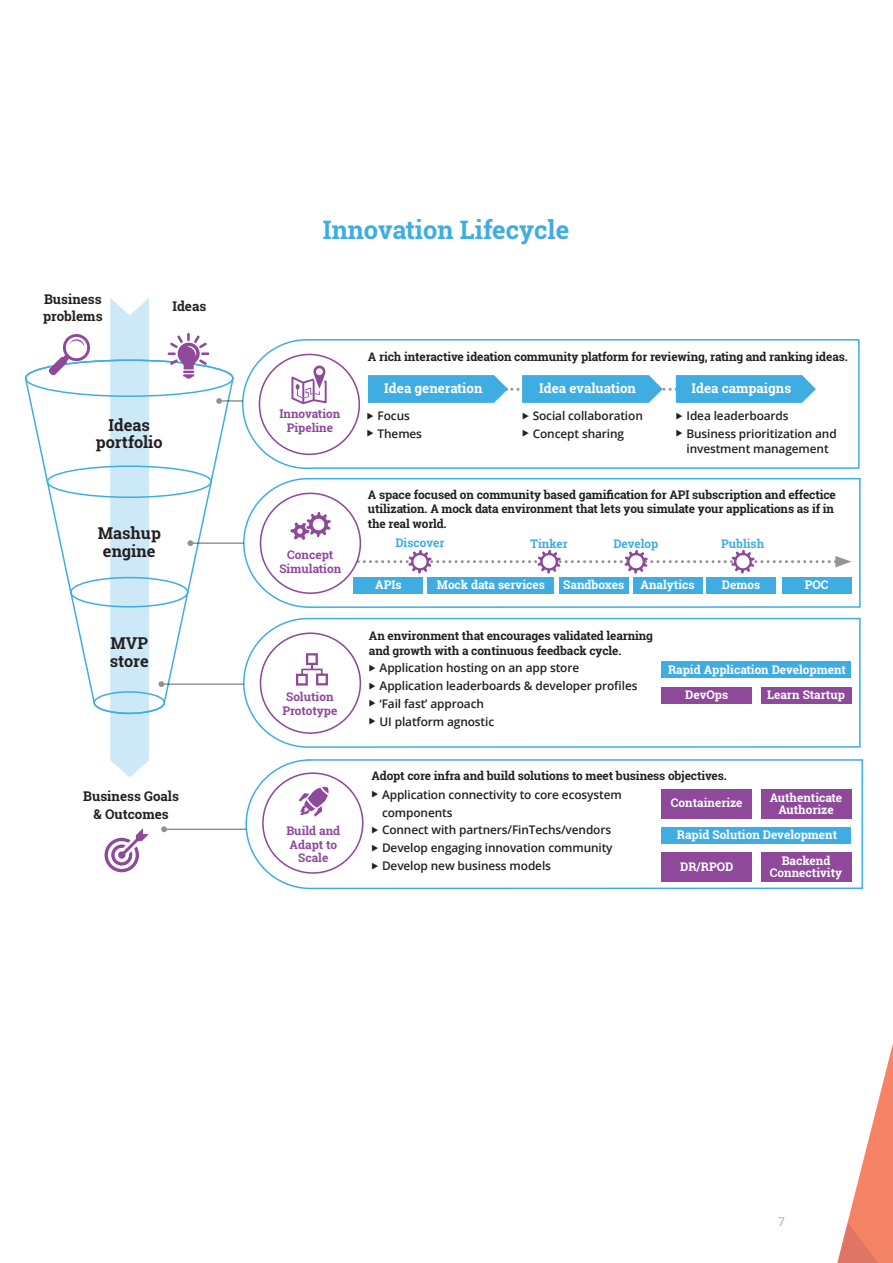
<style>
.page{position:relative;width:893px;height:1263px;background:#fff}
.page>*{position:absolute;margin:0;border:0;box-sizing:border-box;transform-origin:0 0}
.t1{font:700 25.5px "Roboto Slab";color:#40ade2}
.t2{font:700 16.35px/17.9px "Roboto Slab";color:#231f20;text-align:center}
.t3{font:700 13.35px/17.9px "Roboto Slab";color:#231f20;text-align:center}
.t4{font:700 13.35px "Roboto Slab";color:#fff}
.Page_number{font:12px "Open Sans";color:#a8a9ad}
.t5{font:700 11.85px/14.9px "Roboto Slab";letter-spacing:-.01em;color:#231f20}
.t6{font:600 11.85px/14.9px "Open Sans";letter-spacing:-.01em;color:#231f20;text-align:center}
.t7{font:700 11.85px/11.9px "Roboto Slab";color:#fff;text-align:center}
.t8{font:700 11.85px/13.4px "Roboto Slab";color:#8e499b;text-align:center}
.t9{font:700 11.85px "Roboto Slab";color:#40ade2}
</style>
<div class="page">
<svg style="left:837px;top:1043px;width:56px;height:220px"></svg>
<svg style="left:242px;top:339px;width:618px;height:130px"></svg>
<svg style="left:243px;top:617px;width:618px;height:131px"></svg>
<svg style="left:245px;top:759px;width:619px;height:131px"></svg>
<svg style="left:368px;top:375px;width:448px;height:28px;background:#55b6e5"></svg>
<div style="left:259px;top:354px;width:100px;height:100px;background:#fff;border-radius:50%"></div>
<div style="left:259px;top:354px;width:101px;height:101px;border:2px solid #8e499b;border-radius:50%"></div>
<div style="left:260px;top:633px;width:100px;height:100px;background:#fff;border-radius:50%"></div>
<div style="left:260px;top:632px;width:101px;height:102px;border:2px solid #8e499b;border-radius:50%"></div>
<div style="left:263px;top:773px;width:100px;height:100px;background:#fff;border-radius:50%"></div>
<div style="left:262px;top:772px;width:102px;height:102px;border:2px solid #8e499b;border-radius:50%"></div>
<svg style="left:243px;top:477px;width:618px;height:131px"></svg>
<div style="left:354px;top:577px;width:69px;height:17px;background:#40ade2"></div>
<div style="left:427px;top:577px;width:127px;height:17px;background:#40ade2"></div>
<div style="left:559px;top:577px;width:69px;height:17px;background:#40ade2"></div>
<div style="left:633px;top:577px;width:69px;height:17px;background:#40ade2"></div>
<div style="left:706px;top:577px;width:70px;height:17px;background:#40ade2"></div>
<div style="left:661px;top:687px;width:91px;height:16px;background:#8e499b"></div>
<div style="left:661px;top:852px;width:91px;height:30px;background:#8e499b"></div>
<div style="left:661px;top:789px;width:91px;height:29px;background:#8e499b"></div>
<div style="left:761px;top:687px;width:90px;height:16px;background:#8e499b"></div>
<div style="left:761px;top:852px;width:90px;height:30px;background:#8e499b"></div>
<div style="left:761px;top:789px;width:90px;height:29px;background:#8e499b"></div>
<div style="left:782px;top:577px;width:69px;height:17px;background:#40ade2"></div>
<svg style="left:350px;top:550px;width:501px;height:23px"></svg>
<div style="left:260px;top:493px;width:100px;height:100px;background:#fff;border-radius:50%"></div>
<div style="left:260px;top:493px;width:101px;height:101px;border:2px solid #8e499b;border-radius:50%"></div>
<div style="left:661px;top:661px;width:190px;height:17px;background:#40ade2"></div>
<div style="left:661px;top:827px;width:190px;height:16px;background:#40ade2"></div>
<svg style="left:299px;top:786px;width:30px;height:31px"></svg>
<svg style="left:296px;top:653px;width:32px;height:33px"></svg>
<svg style="left:291px;top:512px;width:40px;height:28px"></svg>
<svg style="left:291px;top:366px;width:36px;height:38px"></svg>
<svg style="left:105px;top:828px;width:44px;height:44px"></svg>
<hr style="left:190px;top:542px;width:54px;height:2px;background:#231f20">
<hr style="left:161px;top:683px;width:83px;height:2px;background:#231f20">
<hr style="left:164px;top:828px;width:82px;height:2px;background:#231f20">
<svg style="left:161px;top:826px;width:6px;height:6px"></svg>
<hr style="left:219px;top:400px;width:24px;height:2px;background:#231f20">
<svg style="left:24px;top:298px;width:211px;height:479px"></svg>
<p class="t3" style="left:43px;top:290px;width:61px;text-align:left">Business problems</p>
<p class="t3" style="left:172px;top:297px;width:35px">Ideas</p>
<p class="t2" style="left:96px;top:416px;width:68px">Ideas portfolio</p>
<p class="t2" style="left:98px;top:524px;width:65px">Mashup engine</p>
<p class="t2" style="left:110px;top:634px;width:40px;text-align:left">MVP store</p>
<p class="t3" style="left:83px;top:787px;width:97px">Business Goals &amp; Outcomes</p>
<p class="t1" style="left:323px;top:213px;width:248px">Innovation Lifecycle</p>
<p class="t5" style="left:368px;top:349px;width:481px">A rich interactive ideation community platform for reviewing, rating and ranking ideas.</p>
<p class="t4" style="left:384px;top:379px;width:100px">Idea generation</p>
<p class="t4" style="left:539px;top:379px;width:98px">Idea evaluation</p>
<p class="t4" style="left:691px;top:379px;width:101px">Idea campaigns</p>
<p class="t8" style="left:279px;top:407px;width:62px">Innovation<br>Pipeline</p>
<p class="t6" style="left:367px;top:408px;width:44px">◆ Focus</p>
<p class="t6" style="left:367px;top:426px;width:57px">◆ Themes</p>
<p class="t6" style="left:522px;top:408px;width:122px">◆ Social collaboration</p>
<p class="t6" style="left:522px;top:426px;width:103px">◆ Concept sharing</p>
<p class="t6" style="left:676px;top:408px;width:114px">◆ Idea leaderboards</p>
<p class="t6" style="left:676px;top:426px;width:162px">◆ Business prioritization and investment management</p>
<p class="t5" style="left:368px;top:487px;width:469px">A space focused on community based gamification for API subscription and effectice utilization. A mock data environment that lets you simulate your applications as if in the real world.</p>
<p class="t8" style="left:279px;top:548px;width:63px">Concept<br>Simulation</p>
<p class="t9" style="left:395px;top:535px;width:50px">Discover</p>
<p class="t9" style="left:530px;top:535px;width:39px">Tinker</p>
<p class="t9" style="left:613px;top:535px;width:46px">Develop</p>
<p class="t9" style="left:721px;top:535px;width:45px">Publish</p>
<p class="t7" style="left:375px;top:579px;width:28px">APIs</p>
<p class="t7" style="left:437px;top:579px;width:110px">Mock data services</p>
<p class="t7" style="left:563px;top:579px;width:62px">Sandboxes</p>
<p class="t7" style="left:640px;top:579px;width:56px">Analytics</p>
<p class="t7" style="left:722px;top:579px;width:40px">Demos</p>
<p class="t7" style="left:805px;top:579px;width:25px">POC</p>
<p class="t5" style="left:369px;top:628px;width:286px">An environment that encourages validated learning and growth with a continuous feedback cycle.</p>
<p class="t8" style="left:282px;top:690px;width:57px">Solution<br>Prototype</p>
<p class="t6" style="left:369px;top:660px;width:212px">◆ Application hosting on an app store</p>
<p class="t6" style="left:369px;top:678px;width:270px">◆ Application leaderboards &amp; developer profiles</p>
<p class="t6" style="left:369px;top:696px;width:117px">◆ ‘Fail fast’ approach</p>
<p class="t6" style="left:369px;top:714px;width:127px">◆ UI platform agnostic</p>
<p class="t7" style="left:668px;top:663px;width:180px">Rapid Application Development</p>
<p class="t7" style="left:685px;top:689px;width:44px">DevOps</p>
<p class="t7" style="left:767px;top:689px;width:79px">Learn Startup</p>
<p class="t5" style="left:371px;top:768px;width:357px">Adopt core infra and build solutions to meet business objectives.</p>
<p class="t8" style="left:286px;top:824px;width:55px">Build and<br>Adapt to<br>Scale</p>
<p class="t6" style="left:382px;top:785px;width:241px;line-height:17.9px;text-align:left;text-indent:-11px">◆ Application connectivity to core ecosystem components</p>
<p class="t6" style="left:371px;top:822px;width:241px">◆ Connect with partners/FinTechs/vendors</p>
<p class="t6" style="left:371px;top:840px;width:243px">◆ Develop engaging innovation community</p>
<p class="t6" style="left:371px;top:858px;width:181px">◆ Develop new business models</p>
<p class="t7" style="left:671px;top:797px;width:73px">Containerize</p>
<p class="t7" style="left:770px;top:791px;width:74px">Authenticate<br>Authorize</p>
<p class="t7" style="left:677px;top:829px;width:162px">Rapid Solution Development</p>
<p class="t7" style="left:680px;top:861px;width:55px">DR/RPOD</p>
<p class="t7" style="left:770px;top:854px;width:74px">Backend<br>Connectivity</p>
<p class="Page_number" style="left:778px;top:1213px;width:8px">7</p>
</div>
